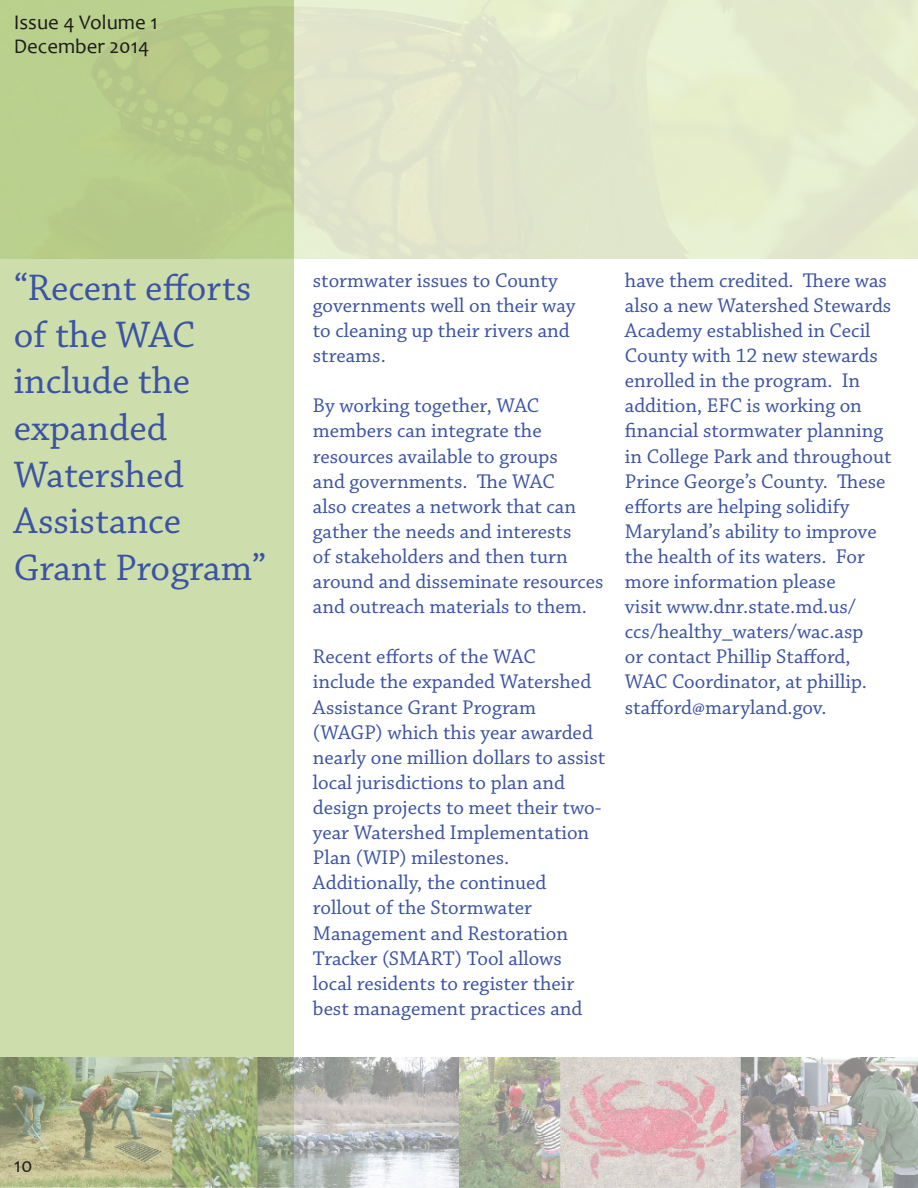
<style>
.page{position:relative;width:918px;height:1188px;background:#fff}
.page>*{position:absolute;margin:0;border:0;box-sizing:border-box;transform-origin:0 0}
.Quote_text{font:38.85px/46.7px "Chaparral Pro";color:#3a53a3}
.Main_Text{font:20.85px/25px "Chaparral Pro";color:#3a53a3}
.Issue___Volume_ID{font:20.85px "Candara";color:#231f20}
</style>
<div class="page">
<svg style="left:1px;top:0;width:293px;height:1187px;background:#c7d8a3"></svg>
<img style="left:0;top:1058px;width:918px;height:130px">
<p class="Issue___Volume_ID" style="left:14px;top:9px;width:145px">Issue 4 Volume 1</p>
<p class="Issue___Volume_ID" style="left:14px;top:33px;width:137px">December 2014</p>
<p class="Quote_text" style="left:14px;top:266px;width:254px">“Recent efforts of the WAC include the expanded<br>Watershed<br>Assistance<br>Grant Program”</p>
<p class="Main_Text" style="left:313px;top:268px;width:264px">stormwater issues to County governments well on their way to cleaning up their rivers and streams.</p>
<p class="Main_Text" style="left:313px;top:394px;width:292px">By working together, WAC members can integrate the resources available to groups<br>and governments. The WAC<br>also creates a network that can gather the needs and interests<br>of stakeholders and then turn around and disseminate resources and outreach materials to them.</p>
<p class="Main_Text" style="left:313px;top:645px;width:294px">Recent efforts of the WAC<br>include the expanded Watershed<br>Assistance Grant Program (WAGP) which this year awarded nearly one million dollars to assist local jurisdictions to plan and design projects to meet their two&shy;year Watershed Implementation<br>Plan (WIP) milestones.<br>Additionally, the continued rollout of the Stormwater<br>Management and Restoration<br>Tracker (SMART) Tool allows local residents to register their best management practices and</p>
<p class="Main_Text" style="left:625px;top:268px;width:268px">have them credited. There was also a new Watershed Stewards<br>Academy established in Cecil<br>County with 12 new stewards enrolled in the program. In addition, EFC is working on financial stormwater planning in College Park and throughout<br>Prince George’s County. These efforts are helping solidify<br>Maryland’s ability to improve the health of its waters. For more information please<br>visit www.dnr.state.md.us/ ccs/healthy_waters/wac.asp<br>or contact Phillip Stafford,<br>WAC Coordinator, at phillip. stafford@maryland.gov.</p>
<p class="Issue___Volume_ID" style="left:14px;top:1152px;width:20px">10</p>
</div>
